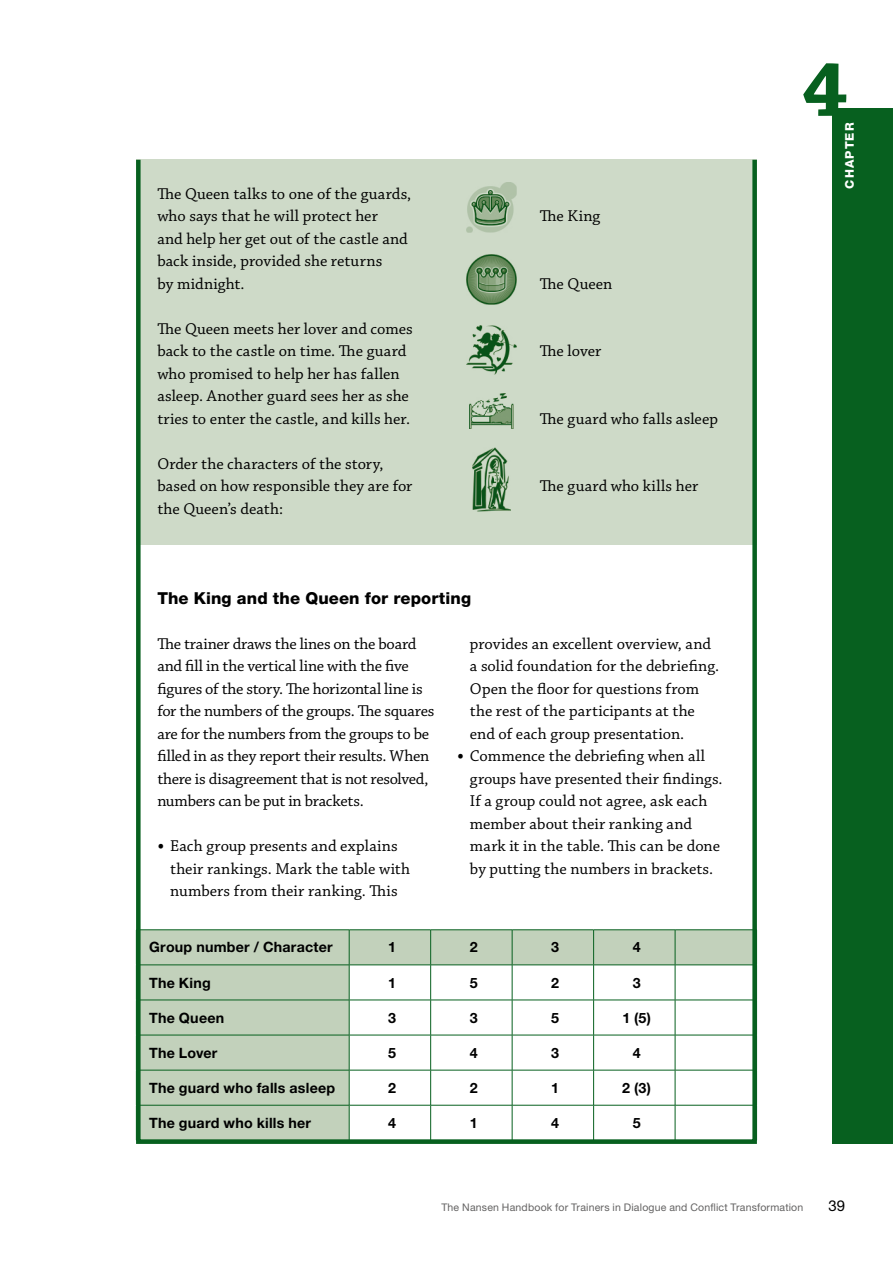
<style>
.page{position:relative;width:893px;height:1263px;background:#fff}
.page>*{position:absolute;margin:0;border:0;box-sizing:border-box;transform-origin:0 0}
.t1{font:700 81px "Chaparral Pro";color:#07601f}
.t2{font:16.5px/22.5px "Chaparral Pro";color:#000}
.t3{font:800 16.5px "Helvetica Neue LT Std";letter-spacing:.005em;color:#000}
.t4{font:15px "Helvetica Neue LT Std";color:#000}
.t5{font:700 14.25px "Helvetica Neue LT Std";letter-spacing:.015em;color:#000}
.t6{font:800 12px "Helvetica Neue LT Std";letter-spacing:.095em;color:#fff}
.t7{font:10.5px "Helvetica Neue LT Std";letter-spacing:.02em;color:#646363}
.s1{font-size:22.5px}
</style>
<div class="page">
<svg style="left:141px;top:930px;width:611px;height:209px"></svg>
<hr style="left:136px;top:929px;width:213px;height:1px;background:#07601f">
<hr style="left:349px;top:929px;width:82px;height:1px;background:#07601f">
<hr style="left:349px;top:930px;width:1px;height:35px;background:#07601f">
<hr style="left:431px;top:929px;width:81px;height:1px;background:#07601f">
<hr style="left:430px;top:930px;width:1px;height:35px;background:#07601f">
<hr style="left:512px;top:929px;width:82px;height:1px;background:#07601f">
<hr style="left:512px;top:930px;width:1px;height:35px;background:#07601f">
<hr style="left:594px;top:929px;width:81px;height:1px;background:#07601f">
<hr style="left:593px;top:930px;width:1px;height:35px;background:#07601f">
<hr style="left:675px;top:929px;width:82px;height:1px;background:#07601f">
<hr style="left:675px;top:930px;width:1px;height:35px;background:#07601f">
<hr style="left:136px;top:965px;width:213px;height:1px;background:#07601f">
<hr style="left:349px;top:965px;width:82px;height:1px;background:#07601f">
<hr style="left:349px;top:965px;width:1px;height:35px;background:#07601f">
<hr style="left:431px;top:965px;width:81px;height:1px;background:#07601f">
<hr style="left:430px;top:965px;width:1px;height:35px;background:#07601f">
<hr style="left:512px;top:965px;width:82px;height:1px;background:#07601f">
<hr style="left:512px;top:965px;width:1px;height:35px;background:#07601f">
<hr style="left:594px;top:965px;width:81px;height:1px;background:#07601f">
<hr style="left:593px;top:965px;width:1px;height:35px;background:#07601f">
<hr style="left:675px;top:965px;width:82px;height:1px;background:#07601f">
<hr style="left:675px;top:965px;width:1px;height:35px;background:#07601f">
<hr style="left:136px;top:1000px;width:213px;height:1px;background:#07601f">
<hr style="left:349px;top:1000px;width:82px;height:1px;background:#07601f">
<hr style="left:349px;top:1000px;width:1px;height:35px;background:#07601f">
<hr style="left:431px;top:1000px;width:81px;height:1px;background:#07601f">
<hr style="left:430px;top:1000px;width:1px;height:35px;background:#07601f">
<hr style="left:512px;top:1000px;width:82px;height:1px;background:#07601f">
<hr style="left:512px;top:1000px;width:1px;height:35px;background:#07601f">
<hr style="left:594px;top:1000px;width:81px;height:1px;background:#07601f">
<hr style="left:593px;top:1000px;width:1px;height:35px;background:#07601f">
<hr style="left:675px;top:1000px;width:82px;height:1px;background:#07601f">
<hr style="left:675px;top:1000px;width:1px;height:35px;background:#07601f">
<hr style="left:136px;top:1035px;width:213px;height:1px;background:#07601f">
<hr style="left:349px;top:1035px;width:82px;height:1px;background:#07601f">
<hr style="left:349px;top:1035px;width:1px;height:35px;background:#07601f">
<hr style="left:431px;top:1035px;width:81px;height:1px;background:#07601f">
<hr style="left:430px;top:1035px;width:1px;height:35px;background:#07601f">
<hr style="left:512px;top:1035px;width:82px;height:1px;background:#07601f">
<hr style="left:512px;top:1035px;width:1px;height:35px;background:#07601f">
<hr style="left:594px;top:1035px;width:81px;height:1px;background:#07601f">
<hr style="left:593px;top:1035px;width:1px;height:35px;background:#07601f">
<hr style="left:675px;top:1035px;width:82px;height:1px;background:#07601f">
<hr style="left:675px;top:1035px;width:1px;height:35px;background:#07601f">
<hr style="left:136px;top:1070px;width:213px;height:1px;background:#07601f">
<hr style="left:349px;top:1070px;width:82px;height:1px;background:#07601f">
<hr style="left:349px;top:1070px;width:1px;height:35px;background:#07601f">
<hr style="left:431px;top:1070px;width:81px;height:1px;background:#07601f">
<hr style="left:430px;top:1070px;width:1px;height:35px;background:#07601f">
<hr style="left:512px;top:1070px;width:82px;height:1px;background:#07601f">
<hr style="left:512px;top:1070px;width:1px;height:35px;background:#07601f">
<hr style="left:594px;top:1070px;width:81px;height:1px;background:#07601f">
<hr style="left:593px;top:1070px;width:1px;height:35px;background:#07601f">
<hr style="left:675px;top:1070px;width:82px;height:1px;background:#07601f">
<hr style="left:675px;top:1070px;width:1px;height:35px;background:#07601f">
<hr style="left:136px;top:1105px;width:213px;height:1px;background:#07601f">
<hr style="left:349px;top:1105px;width:82px;height:1px;background:#07601f">
<hr style="left:349px;top:1105px;width:1px;height:35px;background:#07601f">
<hr style="left:431px;top:1105px;width:81px;height:1px;background:#07601f">
<hr style="left:430px;top:1105px;width:1px;height:35px;background:#07601f">
<hr style="left:512px;top:1105px;width:82px;height:1px;background:#07601f">
<hr style="left:512px;top:1105px;width:1px;height:35px;background:#07601f">
<hr style="left:594px;top:1105px;width:81px;height:1px;background:#07601f">
<hr style="left:593px;top:1105px;width:1px;height:35px;background:#07601f">
<hr style="left:675px;top:1105px;width:82px;height:1px;background:#07601f">
<hr style="left:675px;top:1105px;width:1px;height:35px;background:#07601f">
<div style="left:136px;top:159px;width:621px;height:386px;background:#cedac8"></div>
<div style="left:833px;top:109px;width:60px;height:1035px;background:#07601f"></div>
<div style="left:136px;top:157px;width:621px;height:987px;border:4px solid #07601f"></div>
<img style="left:466px;top:182px;width:51px;height:51px">
<img style="left:466px;top:254px;width:51px;height:50px">
<img style="left:466px;top:326px;width:51px;height:48px">
<img style="left:469px;top:394px;width:45px;height:34px">
<img style="left:473px;top:448px;width:37px;height:63px">
<p class="t2" style="left:157px;top:183px;width:256px">The Queen talks to one of the guards, who says that he will protect her<br>and help her get out of the castle and back inside, provided she returns<br>by midnight.</p>
<p class="t2" style="left:157px;top:318px;width:257px">The Queen meets her lover and comes back to the castle on time. The guard who promised to help her has fallen asleep. Another guard sees her as she tries to enter the castle, and kills her.</p>
<p class="t2" style="left:157px;top:453px;width:257px">Order the characters of the story, based on how responsible they are for the Queen’s death:</p>
<p class="t2" style="left:540px;top:206px;width:62px">The King</p>
<p class="t2" style="left:540px;top:273px;width:74px">The Queen</p>
<p class="t2" style="left:540px;top:341px;width:63px">The lover</p>
<p class="t2" style="left:540px;top:408px;width:180px">The guard who falls asleep</p>
<p class="t2" style="left:540px;top:476px;width:160px">The guard who kills her</p>
<p class="t3" style="left:157px;top:588px;width:315px">The King and the Queen for reporting</p>
<p class="t2" style="left:157px;top:633px;width:279px">The trainer draws the lines on the board and fill in the vertical line with the five figures of the story. The horizontal line is for the numbers of the groups. The squares are for the numbers from the groups to be filled in as they report their results. When there is disagreement that is not resolved, numbers can be put in brackets.</p>
<p class="t2" style="left:170px;top:835px;width:242px;text-indent:-13px"><span class="s1">•</span> Each group presents and explains their rankings. Mark the table with numbers from their ranking. This</p>
<p class="t2" style="left:470px;top:633px;width:251px">provides an excellent overview, and a solid foundation for the debriefing.<br>Open the floor for questions from the rest of the participants at the end of each group presentation.</p>
<p class="t2" style="left:470px;top:745px;width:254px;text-indent:-13px"><span class="s1">•</span> Commence the debriefing when all groups have presented their findings.<br>If a group could not agree, ask each member about their ranking and mark it in the table. This can be done by putting the numbers in brackets.</p>
<p class="t5" style="left:149px;top:938px;width:185px">Group number / Character</p>
<p class="t5" style="left:388px;top:938px;width:9px">1</p>
<p class="t5" style="left:470px;top:938px;width:9px">2</p>
<p class="t5" style="left:551px;top:938px;width:9px">3</p>
<p class="t5" style="left:633px;top:938px;width:9px">4</p>
<p class="t5" style="left:149px;top:973px;width:63px">The King</p>
<p class="t5" style="left:388px;top:973px;width:9px">1</p>
<p class="t5" style="left:470px;top:973px;width:9px">5</p>
<p class="t5" style="left:551px;top:973px;width:9px">2</p>
<p class="t5" style="left:633px;top:973px;width:9px">3</p>
<p class="t5" style="left:149px;top:1009px;width:77px">The Queen</p>
<p class="t5" style="left:388px;top:1009px;width:9px">3</p>
<p class="t5" style="left:470px;top:1009px;width:9px">3</p>
<p class="t5" style="left:551px;top:1009px;width:9px">5</p>
<p class="t5" style="left:622px;top:1009px;width:30px">1 (5)</p>
<p class="t5" style="left:149px;top:1044px;width:70px">The Lover</p>
<p class="t5" style="left:388px;top:1044px;width:9px">5</p>
<p class="t5" style="left:470px;top:1044px;width:9px">4</p>
<p class="t5" style="left:551px;top:1044px;width:9px">3</p>
<p class="t5" style="left:633px;top:1044px;width:9px">4</p>
<p class="t5" style="left:149px;top:1079px;width:188px">The guard who falls asleep</p>
<p class="t5" style="left:388px;top:1079px;width:9px">2</p>
<p class="t5" style="left:470px;top:1079px;width:9px">2</p>
<p class="t5" style="left:551px;top:1079px;width:9px">1</p>
<p class="t5" style="left:622px;top:1079px;width:30px">2 (3)</p>
<p class="t5" style="left:149px;top:1114px;width:164px">The guard who kills her</p>
<p class="t5" style="left:388px;top:1114px;width:9px">4</p>
<p class="t5" style="left:470px;top:1114px;width:9px">1</p>
<p class="t5" style="left:551px;top:1114px;width:9px">4</p>
<p class="t5" style="left:633px;top:1114px;width:9px">5</p>
<h1 class="t1" style="left:802px;top:43px;width:47px">4</h1>
<p class="t6" style="left:842px;top:189px;width:68px;rotate:-90deg">CHAPTER</p>
<p class="t7" style="left:441px;top:1201px;width:363px">The Nansen Handbook for Trainers in Dialogue and Conflict Transformation</p>
<p class="t4" style="left:828px;top:1197px;width:18px">39</p>
</div>
